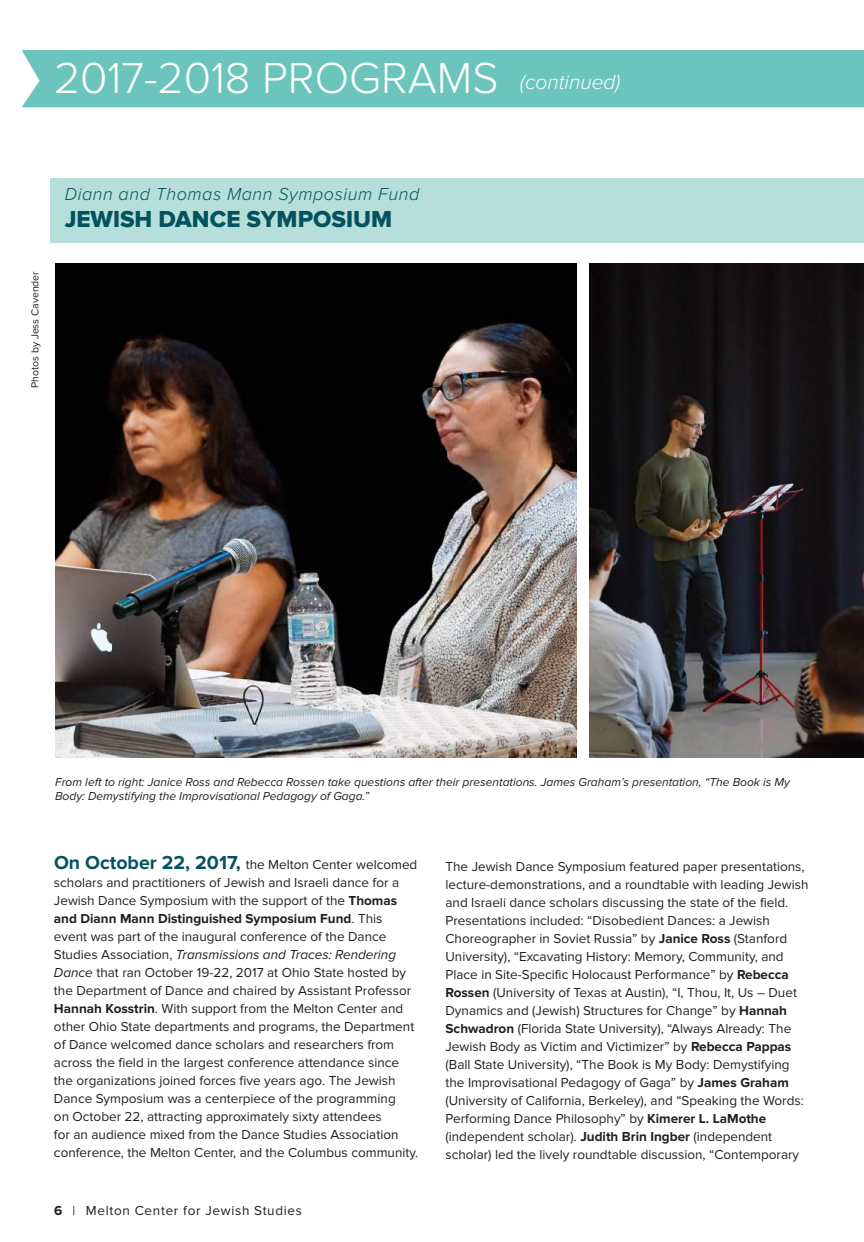
<style>
.page{position:relative;width:864px;height:1242px;background:#fff}
.page>*{position:absolute;margin:0;border:0;box-sizing:border-box;transform-origin:0 0}
.t1{font:300 45px "Proxima Nova";color:#fff}
.t2{font:24px "Proxima Nova Extrabld";color:#03535e}
.t3{font:italic 300 18px "Proxima Nova";letter-spacing:.03em;color:#03535e}
.t4{font:13.5px/18px "Proxima Nova";color:#231f20}
.t5{font:13.5px "Proxima Nova";letter-spacing:.05em;color:#231f20}
.t6{font:italic 12px/14.4px "Proxima Nova";color:#231f20}
.t7{font:10.5px "Proxima Nova";color:#231f20}
.s1{font-style:italic;font-size:21px}
.s2{font-weight:700;font-size:19.5px;color:#03535e}
.s3{font-weight:700}
.s4{font-style:italic}
</style>
<div class="page">
<div style="left:22px;top:50px;width:842px;height:57px;background:#6bc5bd"></div>
<div style="left:51px;top:178px;width:813px;height:65px;background:#b6deda"></div>
<img style="left:55px;top:264px;width:522px;height:493px">
<img style="left:589px;top:264px;width:275px;height:493px">
<h1 class="t1" style="left:54px;top:52px;width:568px">2017-2018 PROGRAMS <span class="s1">(continued)</span></h1>
<p class="t7" style="left:29px;top:388px;width:118px;rotate:-90deg">Photos by Jess Cavender</p>
<h3 class="t3" style="left:65px;top:184px;width:356px">Diann and Thomas Mann Symposium Fund</h3>
<h2 class="t2" style="left:65px;top:205px;width:329px">JEWISH DANCE SYMPOSIUM</h2>
<p class="t6" style="left:55px;top:775px;width:737px">From left to right: Janice Ross and Rebecca Rossen take questions after their presentations. James Graham’s presentation, “The Book is My<br>Body: Demystifying the Improvisational Pedagogy of Gaga.”</p>
<p class="t4" style="left:54px;top:855px;width:366px"><span class="s2">On October 22, 2017,</span> the Melton Center welcomed scholars and practitioners of Jewish and Israeli dance for a Jewish Dance Symposium with the support of the <span class="s3">Thomas and Diann Mann Distinguished Symposium Fund</span>. This event was part of the inaugural conference of the Dance Studies Association, <span class="s4">Transmissions and Traces: Rendering Dance</span> that ran October 19-22, 2017 at Ohio State hosted by the Department of Dance and chaired by Assistant Professor <span class="s3">Hannah Kosstrin</span>. With support from the Melton Center and other Ohio State departments and programs, the Department of Dance welcomed dance scholars and researchers from across the field in the largest conference attendance since the organizations joined forces five years ago. The Jewish Dance Symposium was a centerpiece of the programming<br>on October 22, attracting approximately sixty attendees<br>for an audience mixed from the Dance Studies Association conference, the Melton Center, and the Columbus community.</p>
<p class="t4" style="left:445px;top:858px;width:365px">The Jewish Dance Symposium featured paper presentations, lecture-demonstrations, and a roundtable with leading Jewish and Israeli dance scholars discussing the state of the field.<br>Presentations included: “Disobedient Dances: a Jewish Choreographer in Soviet Russia” by <span class="s3">Janice Ross</span> (Stanford University), “Excavating History: Memory, Community, and Place in Site-Specific Holocaust Performance” by <span class="s3">Rebecca Rossen</span> (University of Texas at Austin), “I, Thou, It, Us – Duet Dynamics and (Jewish) Structures for Change” by <span class="s3">Hannah Schwadron</span> (Florida State University), “Always Already: The Jewish Body as Victim and Victimizer” by <span class="s3">Rebecca Pappas </span>(Ball State University), “The Book is My Body: Demystifying the Improvisational Pedagogy of Gaga” by <span class="s3">James Graham </span>(University of California, Berkeley), and “Speaking the Words:<br>Performing Dance Philosophy” by <span class="s3">Kimerer L. LaMothe </span>(independent scholar). <span class="s3">Judith Brin Ingber</span> (independent scholar) led the lively roundtable discussion, “Contemporary</p>
<p class="t5" style="left:54px;top:1203px;width:250px"><span class="s3">6</span> | Melton Center for Jewish Studies</p>
</div>
